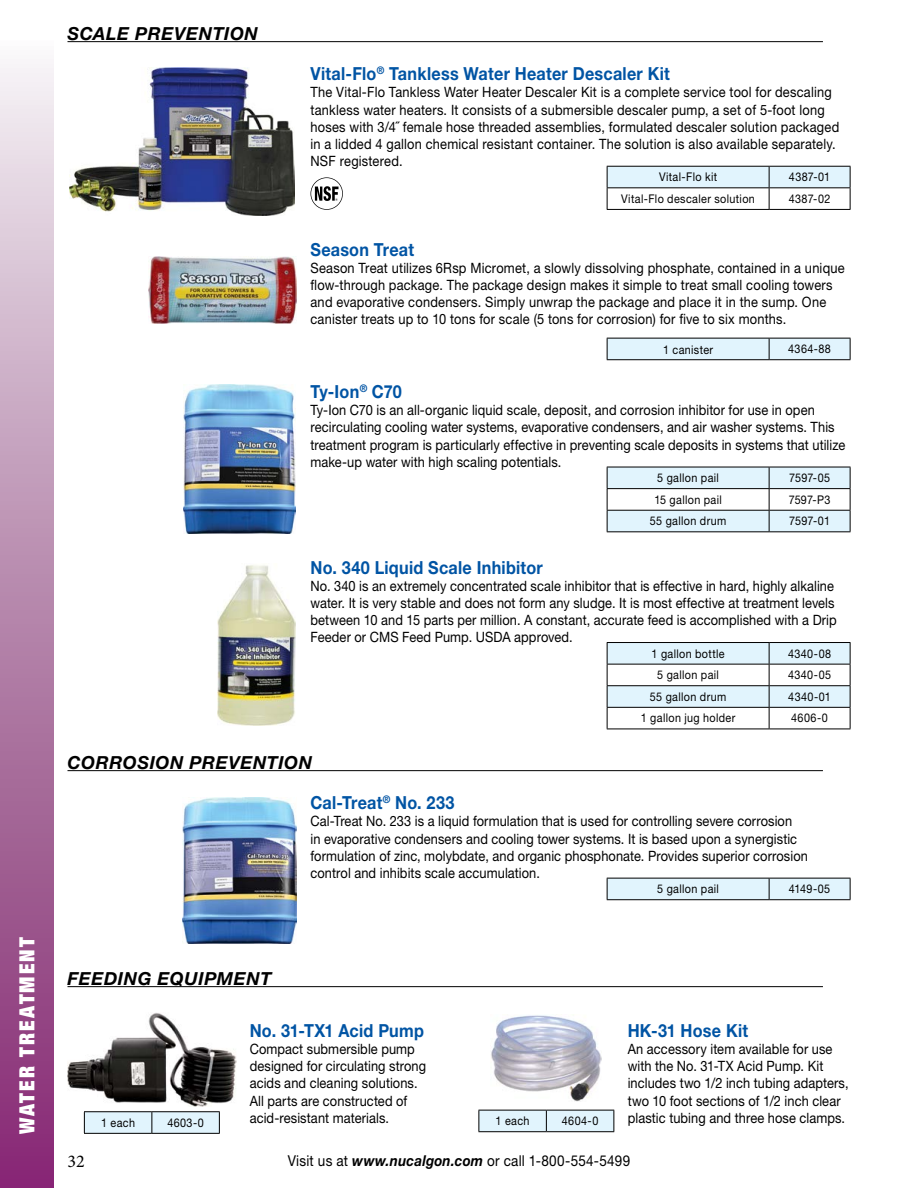
<style>
.page{position:relative;width:918px;height:1188px;background:#fff}
.page>*{position:absolute;margin:0;border:0;box-sizing:border-box;transform-origin:0 0}
.t1{font:900 condensed 21px "Helvetica Neue LT Pro";letter-spacing:.095em;color:#fff}
.t2{font:700 18px "Helvetica Neue LT Pro";letter-spacing:.015em;color:#0054a4;scale:.9 1}
.t3{font:italic 700 18px "Helvetica Neue LT Pro";letter-spacing:.03em;color:#000}
.t4{font:18px "Minion Pro";color:#000}
.t5{font:15px "Helvetica Neue LT Pro";letter-spacing:.02em;color:#000;scale:.9 1}
.t6{font:14.25px/17.1px "Helvetica Neue LT Pro";letter-spacing:.01em;color:#000;scale:.9 1}
.t7{font:12px "Helvetica Neue LT Pro";letter-spacing:.035em;color:#000;scale:.9 1}
.s1{font-weight:700;font-style:italic}
</style>
<div class="page">
<div style="left:0;top:40px;width:54px;height:1148px;background:linear-gradient(to bottom,#f1f0f1,#81246e)"></div>
<hr style="left:68px;top:41px;width:755px;height:1px;background:#000">
<hr style="left:68px;top:770px;width:755px;height:1px;background:#000">
<img style="left:70px;top:68px;width:225px;height:148px">
<img style="left:183px;top:385px;width:113px;height:148px">
<img style="left:148px;top:257px;width:149px;height:67px">
<img style="left:217px;top:565px;width:79px;height:161px">
<img style="left:182px;top:798px;width:115px;height:146px">
<svg style="left:310px;top:177px;width:33px;height:33px"></svg>
<svg style="left:607px;top:166px;width:244px;height:43px"></svg>
<hr style="left:607px;top:209px;width:162px;height:1px;background:#000">
<hr style="left:769px;top:209px;width:81px;height:1px;background:#000">
<svg style="left:607px;top:467px;width:244px;height:65px"></svg>
<hr style="left:607px;top:531px;width:162px;height:1px;background:#000">
<hr style="left:769px;top:531px;width:81px;height:1px;background:#000">
<hr style="left:607px;top:642px;width:162px;height:1px;background:#000">
<hr style="left:769px;top:642px;width:81px;height:1px;background:#000">
<svg style="left:607px;top:643px;width:244px;height:86px"></svg>
<hr style="left:607px;top:729px;width:162px;height:1px;background:#000">
<hr style="left:769px;top:729px;width:81px;height:1px;background:#000">
<div style="left:607px;top:338px;width:244px;height:22px;background:#e1f4fd"></div>
<hr style="left:607px;top:359px;width:162px;height:1px;background:#000">
<hr style="left:769px;top:359px;width:81px;height:1px;background:#000">
<div style="left:607px;top:878px;width:244px;height:22px;background:#e1f4fd"></div>
<hr style="left:607px;top:899px;width:162px;height:1px;background:#000">
<hr style="left:769px;top:899px;width:81px;height:1px;background:#000">
<hr style="left:68px;top:986px;width:755px;height:1px;background:#000">
<img style="left:68px;top:1013px;width:168px;height:93px">
<hr style="left:84px;top:1111px;width:68px;height:1px;background:#000">
<hr style="left:152px;top:1111px;width:68px;height:1px;background:#000">
<svg style="left:84px;top:1112px;width:136px;height:21px"></svg>
<hr style="left:84px;top:1133px;width:68px;height:1px;background:#000">
<hr style="left:152px;top:1133px;width:68px;height:1px;background:#000">
<img style="left:491px;top:1015px;width:111px;height:87px">
<svg style="left:478px;top:1110px;width:137px;height:22px"></svg>
<hr style="left:478px;top:1131px;width:68px;height:1px;background:#000">
<hr style="left:546px;top:1131px;width:68px;height:1px;background:#000">
<h1 class="t1" style="left:13px;top:1134px;width:198px;rotate:-90deg">WATER TREATMENT</h1>
<p class="t3" style="left:68px;top:22px;width:192px">SCALE PREVENTION</p>
<p class="t2" style="left:310px;top:63px;width:401px">Vital-Flo<sup>®</sup> Tankless Water Heater Descaler Kit</p>
<p class="t6" style="left:310px;top:83px;width:589px">The Vital-Flo Tankless Water Heater Descaler Kit is a complete service tool for descaling tankless water heaters. It consists of a submersible descaler pump, a set of 5-foot long hoses with 3/4˝ female hose threaded assemblies, formulated descaler solution packaged in a lidded 4 gallon chemical resistant container. The solution is also available separately.<br>NSF registered.</p>
<p class="t7" style="left:659px;top:170px;width:66px">Vital-Flo kit</p>
<p class="t7" style="left:789px;top:170px;width:47px">4387-01</p>
<p class="t7" style="left:621px;top:191px;width:150px">Vital-Flo descaler solution</p>
<p class="t7" style="left:789px;top:191px;width:48px">4387-02</p>
<p class="t2" style="left:310px;top:238px;width:117px">Season Treat</p>
<p class="t6" style="left:310px;top:259px;width:595px">Season Treat utilizes 6Rsp Micromet, a slowly dissolving phosphate, contained in a unique flow-through package. The package design makes it simple to treat small cooling towers and evaporative condensers. Simply unwrap the package and place it in the sump. One canister treats up to 10 tons for scale (5 tons for corrosion) for five to six months.</p>
<p class="t7" style="left:663px;top:342px;width:57px">1 canister</p>
<p class="t7" style="left:788px;top:342px;width:49px">4364-88</p>
<p class="t2" style="left:310px;top:380px;width:103px">Ty-Ion<sup>®</sup> C70</p>
<p class="t6" style="left:310px;top:401px;width:596px">Ty-Ion C70 is an all-organic liquid scale, deposit, and corrosion inhibitor for use in open recirculating cooling water systems, evaporative condensers, and air washer systems. This treatment program is particularly effective in preventing scale deposits in systems that utilize make-up water with high scaling potentials.</p>
<p class="t7" style="left:657px;top:470px;width:70px">5 gallon pail</p>
<p class="t7" style="left:789px;top:470px;width:47px">7597-05</p>
<p class="t7" style="left:654px;top:492px;width:76px">15 gallon pail</p>
<p class="t7" style="left:789px;top:492px;width:48px">7597-P3</p>
<p class="t7" style="left:650px;top:514px;width:86px">55 gallon drum</p>
<p class="t7" style="left:789px;top:514px;width:47px">7597-01</p>
<p class="t2" style="left:310px;top:556px;width:260px">No. 340 Liquid Scale Inhibitor</p>
<p class="t6" style="left:310px;top:577px;width:586px">No. 340 is an extremely concentrated scale inhibitor that is effective in hard, highly alkaline water. It is very stable and does not form any sludge. It is most effective at treatment levels between 10 and 15 parts per million. A constant, accurate feed is accomplished with a Drip Feeder or CMS Feed Pump. USDA approved.</p>
<p class="t7" style="left:652px;top:646px;width:83px">1 gallon bottle</p>
<p class="t7" style="left:788px;top:646px;width:49px">4340-08</p>
<p class="t7" style="left:657px;top:668px;width:70px">5 gallon pail</p>
<p class="t7" style="left:788px;top:668px;width:49px">4340-05</p>
<p class="t7" style="left:650px;top:689px;width:86px">55 gallon drum</p>
<p class="t7" style="left:788px;top:689px;width:49px">4340-01</p>
<p class="t7" style="left:641px;top:711px;width:107px">1 gallon jug holder</p>
<p class="t7" style="left:791px;top:711px;width:42px">4606-0</p>
<p class="t3" style="left:68px;top:751px;width:246px">CORROSION PREVENTION</p>
<p class="t2" style="left:310px;top:792px;width:162px">Cal-Treat<sup>®</sup> No. 233</p>
<p class="t6" style="left:310px;top:812px;width:554px">Cal-Treat No. 233 is a liquid formulation that is used for controlling severe corrosion<br>in evaporative condensers and cooling tower systems. It is based upon a synergistic formulation of zinc, molybdate, and organic phosphonate. Provides superior corrosion control and inhibits scale accumulation.</p>
<p class="t7" style="left:657px;top:882px;width:70px">5 gallon pail</p>
<p class="t7" style="left:789px;top:882px;width:47px">4149-05</p>
<p class="t3" style="left:68px;top:967px;width:206px">FEEDING EQUIPMENT</p>
<p class="t2" style="left:250px;top:1019px;width:195px">No. 31-TX1 Acid Pump</p>
<p class="t6" style="left:250px;top:1040px;width:198px">Compact submersible pump designed for circulating strong acids and cleaning solutions.<br>All parts are constructed of acid-resistant materials.</p>
<p class="t7" style="left:101px;top:1115px;width:39px">1 each</p>
<p class="t7" style="left:167px;top:1115px;width:42px">4603-0</p>
<p class="t2" style="left:628px;top:1019px;width:135px">HK-31 Hose Kit</p>
<p class="t6" style="left:628px;top:1040px;width:247px">An accessory item available for use with the No. 31-TX Acid Pump. Kit includes two 1/2 inch tubing adapters, two 10 foot sections of 1/2 inch clear</p>
<p class="t7" style="left:496px;top:1114px;width:39px">1 each</p>
<p class="t7" style="left:562px;top:1114px;width:42px">4604-0</p>
<p class="t6" style="left:628px;top:1109px;width:243px">plastic tubing and three hose clamps.</p>
<p class="t4" style="left:68px;top:1150px;width:19px">32</p>
<p class="t5" style="left:288px;top:1152px;width:382px">Visit us at <span class="s1">www.nucalgon.com</span> or call 1-800-554-5499</p>
</div>
